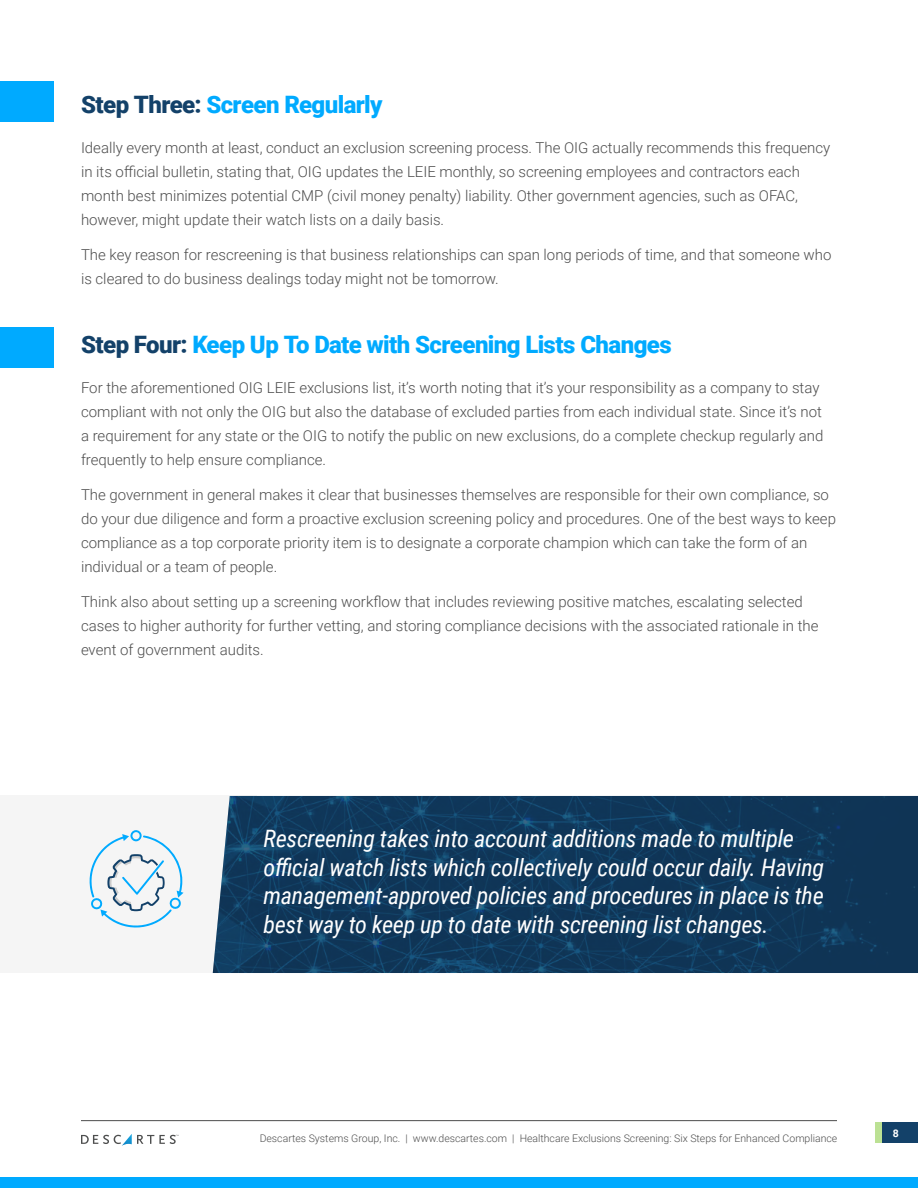
<style>
.page{position:relative;width:918px;height:1188px;background:#fff}
.page>*{position:absolute;margin:0;border:0;box-sizing:border-box;transform-origin:0 0}
.t1{font:italic 24px/28.8px "Roboto Condensed";letter-spacing:-.01em;color:#fff}
.t2{font:900 24px "Roboto";letter-spacing:-.025em;color:#0af}
.t3{font:300 15px/24px "Roboto";color:#4d4d4d}
.t4{font:700 11.1px "Roboto";color:#fff}
.t5{font:300 10.5px "Roboto";color:#4d4d4d}
.s1{color:#134169}
.s2{font-size:10.5px}
</style>
<div class="page">
<svg style="left:81px;top:1134px;width:98px;height:12px"></svg>
<hr style="left:81px;top:1120px;width:756px;height:1px;background:#4d4d4d">
<div style="left:882px;top:1122px;width:36px;height:21px;background:#134169"></div>
<div style="left:876px;top:1122px;width:6px;height:21px;background:#bce194"></div>
<div style="left:0;top:1177px;width:918px;height:11px;background:#0af"></div>
<div style="left:0;top:796px;width:256px;height:177px;background:#f5f5f5"></div>
<img style="left:213px;top:796px;width:705px;height:177px">
<svg style="left:89px;top:830px;width:95px;height:98px"></svg>
<div style="left:0;top:81px;width:54px;height:41px;background:#0af"></div>
<div style="left:0;top:327px;width:54px;height:41px;background:#0af"></div>
<h1 class="t2" style="left:81px;top:87px;width:303px"><span class="s1">Step Three:</span> Screen Regularly</h1>
<p class="t3" style="left:81px;top:135px;width:751px">Ideally every month at least, conduct an exclusion screening process. The OIG actually recommends this frequency in its official bulletin, stating that, OIG updates the LEIE monthly, so screening employees and contractors each month best minimizes potential CMP (civil money penalty) liability. Other government agencies, such as OFAC, however, might update their watch lists on a daily basis.</p>
<p class="t3" style="left:81px;top:242px;width:752px">The key reason for rescreening is that business relationships can span long periods of time, and that someone who is cleared to do business dealings today might not be tomorrow.</p>
<h1 class="t2" style="left:81px;top:327px;width:592px"><span class="s1">Step Four:</span> Keep Up To Date with Screening Lists Changes</h1>
<p class="t3" style="left:81px;top:375px;width:744px">For the aforementioned OIG LEIE exclusions list, it’s worth noting that it’s your responsibility as a company to stay compliant with not only the OIG but also the database of excluded parties from each individual state. Since it’s not a requirement for any state or the OIG to notify the public on new exclusions, do a complete checkup regularly and frequently to help ensure compliance.</p>
<p class="t3" style="left:81px;top:482px;width:756px">The government in general makes it clear that businesses themselves are responsible for their own compliance, so do your due diligence and form a proactive exclusion screening policy and procedures. One of the best ways to keep compliance as a top corporate priority item is to designate a corporate champion which can take the form of an individual or a team of people.</p>
<p class="t3" style="left:81px;top:589px;width:739px">Think also about setting up a screening workflow that includes reviewing positive matches, escalating selected cases to higher authority for further vetting, and storing compliance decisions with the associated rationale in the event of government audits.</p>
<p class="t1" style="left:264px;top:823px;width:562px">Rescreening takes into account additions made to multiple official watch lists which collectively could occur daily. Having management-approved policies and procedures in place is the best way to keep up to date with screening list changes.</p>
<p class="t5" style="left:260px;top:1131px;width:579px">Descartes Systems Group, Inc. | www.descartes.com | Healthcare Exclusions Screening: Six Steps for Enhanced Compliance</p>
<p class="t4" style="left:892px;top:1126px;width:9px">8<span class="s2">8</span></p>
</div>
